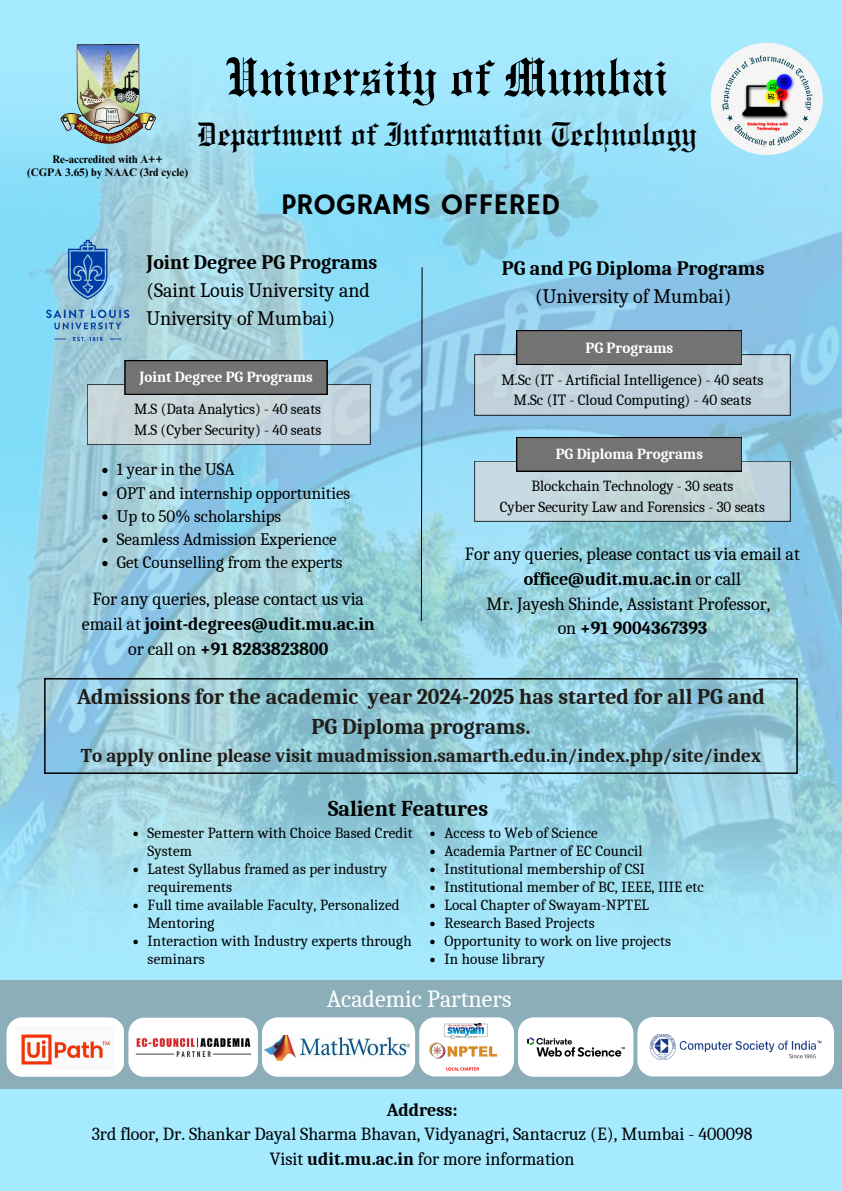
<style>
.page{position:relative;width:842px;height:1191px;background:#fff}
.page>*{position:absolute;margin:0;border:0;box-sizing:border-box;transform-origin:0 0}
.t1{font:54px "Engravers Old English BT";color:#000}
.t2{font:34px "Engravers Old English BT";color:#000}
.t3{font:30px "Hammersmith One";color:#000}
.t4{font:24px "Caladea";color:#fff}
.t5{font:700 22px "Caladea";color:#000}
.t6{font:700 21.8px/30px "Caladea";color:#201c18;text-align:center}
.t7{font:20px/27.8px "Caladea";color:#000}
.t8{font:700 20px/27.8px "Caladea";color:#000;text-align:center}
.t9{font:700 19px "Caladea";color:#201c18}
.t10{font:18px/24.8px "Caladea";color:#000;text-align:center}
.t11{font:700 18px "Caladea";color:#000}
.t12{font:17px "Caladea";color:#000}
.t13{font:15.2px "Caladea";color:#000}
.t14{font:700 15.2px "Caladea";color:#fff}
.t15{font:15px/18px "Caladea";letter-spacing:.01em;color:#000}
.t16{font:700 15px "Caladea";color:#fff}
.t17{font:700 11px "Times NRMT Pro";color:#000}
.s1{font-weight:700}
.s2{font-weight:400}
</style>
<div class="page">
<div style="left:0;top:0;width:842px;height:1190px;background:#a6eaff"></div>
<img style="left:0;top:42px;width:842px;height:921px">
<img style="left:55px;top:43px;width:105px;height:103px">
<img style="left:711px;top:43px;width:112px;height:112px;border-radius:50%">
<svg style="left:87px;top:360px;width:283px;height:85px;background:#a4b1b6"></svg>
<img style="left:38px;top:236px;width:99px;height:109px">
<svg style="left:102px;top:468px;width:6px;height:5px"></svg>
<svg style="left:102px;top:491px;width:6px;height:5px"></svg>
<svg style="left:102px;top:514px;width:6px;height:5px"></svg>
<svg style="left:102px;top:537px;width:6px;height:6px"></svg>
<svg style="left:102px;top:561px;width:6px;height:5px"></svg>
<svg style="left:474px;top:330px;width:316px;height:85px;background:#a2b1ba"></svg>
<svg style="left:474px;top:437px;width:316px;height:84px;background:#a3b4b9"></svg>
<svg style="left:133px;top:831px;width:5px;height:5px"></svg>
<svg style="left:133px;top:867px;width:5px;height:5px"></svg>
<svg style="left:133px;top:903px;width:5px;height:5px"></svg>
<svg style="left:133px;top:939px;width:5px;height:5px"></svg>
<svg style="left:430px;top:831px;width:5px;height:5px"></svg>
<svg style="left:430px;top:849px;width:5px;height:5px"></svg>
<svg style="left:430px;top:867px;width:5px;height:5px"></svg>
<svg style="left:430px;top:885px;width:5px;height:5px"></svg>
<svg style="left:430px;top:903px;width:5px;height:5px"></svg>
<svg style="left:430px;top:921px;width:5px;height:5px"></svg>
<svg style="left:430px;top:939px;width:5px;height:5px"></svg>
<svg style="left:430px;top:957px;width:5px;height:5px"></svg>
<div style="left:0;top:979px;width:842px;height:109px;background:#8caeb9"></div>
<div style="left:7px;top:1017px;width:117px;height:59px;background:#fff;border-radius:16px"></div>
<img style="left:20px;top:1033px;width:90px;height:33px">
<div style="left:262px;top:1017px;width:153px;height:59px;background:#fff;border-radius:16px"></div>
<img style="left:264px;top:1035px;width:146px;height:25px">
<svg style="left:419px;top:1017px;width:95px;height:59px;background:#eff2f4"></svg>
<img style="left:428px;top:1022px;width:77px;height:48px">
<div style="left:518px;top:1017px;width:115px;height:59px;background:#fff;border-radius:16px"></div>
<img style="left:527px;top:1037px;width:98px;height:20px">
<div style="left:637px;top:1016px;width:197px;height:60px;background:#fff;border-radius:16px"></div>
<img style="left:650px;top:1034px;width:172px;height:25px">
<svg style="left:128px;top:1017px;width:130px;height:59px;background:#f1f5f6"></svg>
<img style="left:133px;top:1026px;width:120px;height:42px">
<svg style="left:421px;top:266px;width:2px;height:355px"></svg>
<svg style="left:45px;top:678px;width:752px;height:95px;background:#92c6d5"></svg>
<p class="t17" style="left:52px;top:155px;width:112px">Re-accredited with A++</p>
<h1 class="t17" style="left:27px;top:168px;width:162px">(CGPA 3.65) by NAAC (3rd cycle)</h1>
<h2 class="t1" style="left:227px;top:45px;width:443px">University of Mumbai</h2>
<p class="t2" style="left:198px;top:115px;width:501px">Department of Information Technology</p>
<p class="t3" style="left:281px;top:187px;width:281px">PROGRAMS OFFERED</p>
<p class="t7" style="left:147px;top:249px;width:232px"><span class="s1">Joint Degree PG Programs </span>(Saint Louis University and<br>University of Mumbai)</p>
<p class="t16" style="left:139px;top:369px;width:175px">Joint Degree PG Programs</p>
<p class="t15" style="left:134px;top:400px;width:188px">M.S (Data Analytics) - 40 seats</p>
<h3 class="t15" style="left:134px;top:421px;width:189px">M.S (Cyber Security) - 40 seats</h3>
<p class="t12" style="left:117px;top:460px;width:119px">1 year in the USA</p>
<p class="t12" style="left:117px;top:483px;width:235px">OPT and internship opportunities</p>
<p class="t12" style="left:117px;top:506px;width:166px">Up to 50% scholarships</p>
<p class="t12" style="left:117px;top:530px;width:221px">Seamless Admission Experience</p>
<p class="t12" style="left:117px;top:553px;width:227px">Get Counselling from the experts</p>
<p class="t10" style="left:82px;top:587px;width:294px">For any queries, please contact us via email at <span class="s1">joint-degrees@udit.mu.ac.in</span></p>
<p class="t11" style="left:128px;top:638px;width:202px"><span class="s2">or call on</span> +91 8283823800</p>
<p class="t8" style="left:502px;top:255px;width:264px">PG and PG Diploma Programs <span class="s2">(University of Mumbai)</span></p>
<h6 class="t14" style="left:585px;top:339px;width:89px">PG Programs</h6>
<p class="t13" style="left:501px;top:371px;width:263px">M.Sc (IT - Artificial Intelligence) - 40 seats</p>
<p class="t13" style="left:513px;top:392px;width:239px">M.Sc (IT - Cloud Computing) - 40 seats</p>
<p class="t16" style="left:556px;top:445px;width:149px">PG Diploma Programs</p>
<p class="t15" style="left:531px;top:477px;width:204px">Blockchain Technology - 30 seats</p>
<p class="t15" style="left:500px;top:497px;width:267px">Cyber Security Law and Forensics - 30 seats</p>
<p class="t10" style="left:465px;top:541px;width:336px">For any queries, please contact us via email at <span class="s1">office@udit.mu.ac.in</span> or call<br>Mr. Jayesh Shinde, Assistant Professor,<br>on <span class="s1">+91 9004367393</span></p>
<p class="t6" style="left:77px;top:681px;width:689px">Admissions for the academic year 2024-2025 has started for all PG and<br>PG Diploma programs.</p>
<p class="t9" style="left:81px;top:744px;width:681px">To apply online please visit muadmission.samarth.edu.in/index.php/site/index</p>
<h6 class="t5" style="left:328px;top:795px;width:162px">Salient Features</h6>
<h4 class="t15" style="left:148px;top:824px;width:267px">Semester Pattern with Choice Based Credit<br>System</h4>
<h4 class="t15" style="left:148px;top:860px;width:241px">Latest Syllabus framed as per industry requirements</h4>
<p class="t15" style="left:148px;top:896px;width:254px">Full time available Faculty, Personalized<br>Mentoring</p>
<p class="t15" style="left:148px;top:932px;width:265px">Interaction with Industry experts through seminars</p>
<p class="t15" style="left:444px;top:824px;width:155px">Access to Web of Science</p>
<p class="t15" style="left:444px;top:842px;width:200px">Academia Partner of EC Council</p>
<p class="t15" style="left:444px;top:860px;width:202px">Institutional membership of CSI</p>
<p class="t15" style="left:444px;top:878px;width:261px">Institutional member of BC, IEEE, IIIE etc</p>
<p class="t15" style="left:444px;top:896px;width:206px">Local Chapter of Swayam-NPTEL</p>
<p class="t15" style="left:444px;top:914px;width:152px">Research Based Projects</p>
<p class="t15" style="left:444px;top:932px;width:228px">Opportunity to work on live projects</p>
<p class="t15" style="left:444px;top:950px;width:102px">In house library</p>
<p class="t4" style="left:327px;top:985px;width:186px">Academic Partners</p>
<p class="t11" style="left:387px;top:1099px;width:72px">Address:</p>
<p class="t10" style="left:92px;top:1121px;width:662px">3rd floor, Dr. Shankar Dayal Sharma Bhavan, Vidyanagri, Santacruz (E), Mumbai - 400098</p>
<p class="t10" style="left:270px;top:1146px;width:306px">Visit <span class="s1">udit.mu.ac.in</span> for more information</p>
</div>
